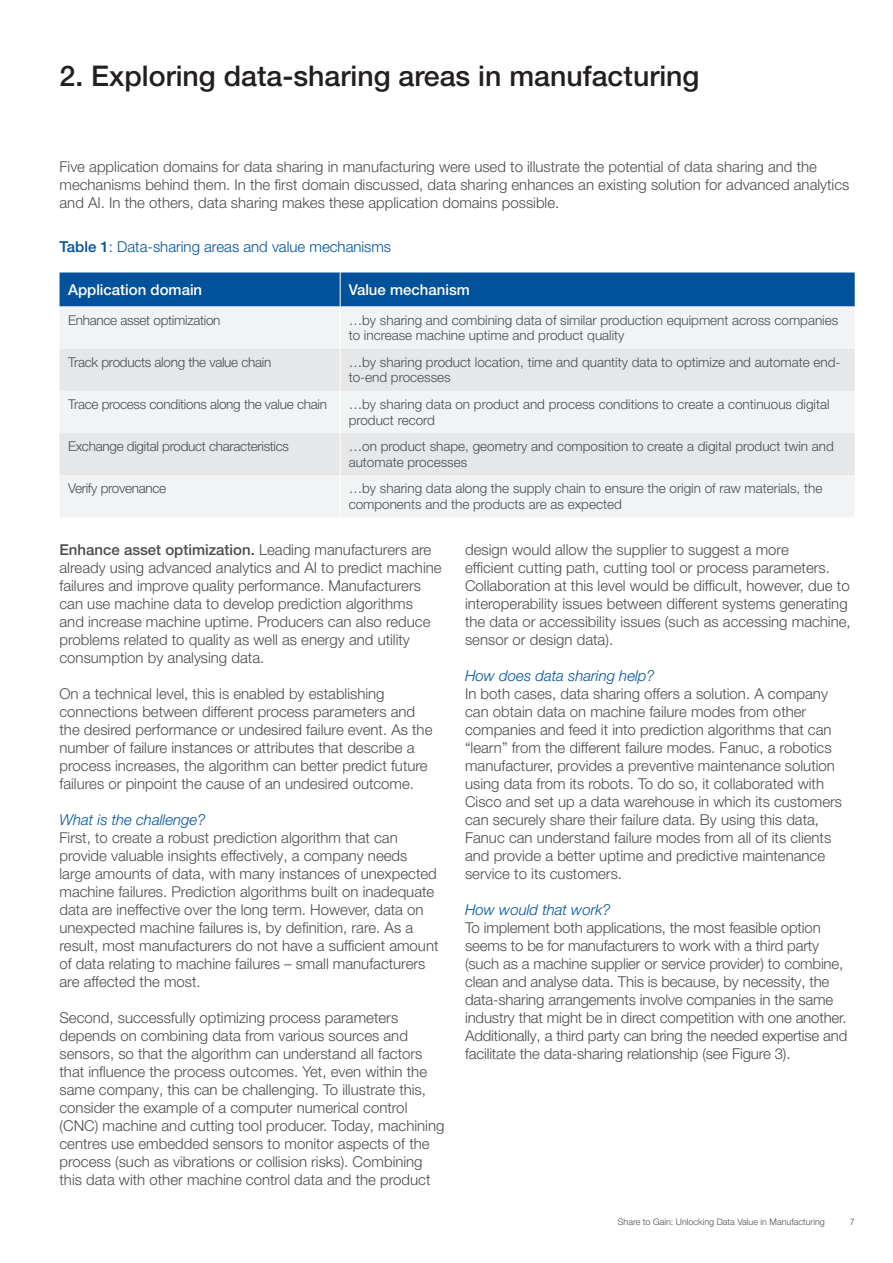
<style>
.page{position:relative;width:893px;height:1263px;background:#fff}
.page>*{position:absolute;margin:0;border:0;box-sizing:border-box;transform-origin:0 0}
.t1{font:500 28.5px "Helvetica Neue LT Pro";color:#231f20}
.t2{font:300 15px/18px "Helvetica Neue LT Pro";color:#4b4c4d}
.t3{font:italic 300 15px "Helvetica Neue LT Pro";color:#01529a}
.t4{font:300 15px "Helvetica Neue LT Pro";color:#01529a}
.t5{font:500 15px "Helvetica Neue LT Pro";color:#fff}
.t6{font:300 13.5px/15.5px "Helvetica Neue LT Pro";color:#4b4c4d}
.t7{font:300 13.5px "Helvetica Neue LT Pro";letter-spacing:-.02em;color:#4b4c4d}
.t8{font:300 9px "Helvetica Neue LT Pro";color:#4b4c4d}
.s1{font-weight:500}
</style>
<div class="page">
<div style="left:60px;top:272px;width:795px;height:34px;background:#01529a"></div>
<div style="left:60px;top:306px;width:795px;height:211px;background:#f2f3f4"></div>
<svg style="left:60px;top:349px;width:795px;height:126px;fill:#e6e7e9"></svg>
<hr style="left:340px;top:272px;width:1px;height:34px;background:#fff">
<hr style="left:340px;top:306px;width:1px;height:43px;background:#fff">
<hr style="left:340px;top:349px;width:1px;height:42px;background:#fff">
<hr style="left:340px;top:391px;width:1px;height:42px;background:#fff">
<hr style="left:340px;top:433px;width:1px;height:42px;background:#fff">
<hr style="left:340px;top:475px;width:1px;height:42px;background:#fff">
<h1 class="t1" style="left:60px;top:58px;width:641px">2. Exploring data-sharing areas in manufacturing</h1>
<p class="t2" style="left:60px;top:157px;width:791px">Five application domains for data sharing in manufacturing were used to illustrate the potential of data sharing and the mechanisms behind them. In the first domain discussed, data sharing enhances an existing solution for advanced analytics and AI. In the others, data sharing makes these application domains possible.</p>
<p class="t4" style="left:60px;top:237px;width:333px"><span class="s1">Table 1</span>: Data-sharing areas and value mechanisms</p>
<p class="t5" style="left:68px;top:280px;width:136px">Application domain</p>
<p class="t5" style="left:349px;top:280px;width:123px">Value mechanism</p>
<p class="t7" style="left:68px;top:312px;width:154px">Enhance asset optimization</p>
<p class="t6" style="left:349px;top:312px;width:491px">…by sharing and combining data of similar production equipment across companies to increase machine uptime and product quality</p>
<p class="t7" style="left:68px;top:354px;width:205px">Track products along the value chain</p>
<p class="t6" style="left:349px;top:354px;width:493px">…by sharing product location, time and quantity data to optimize and automate end&shy;to-end processes</p>
<p class="t7" style="left:68px;top:396px;width:260px">Trace process conditions along the value chain</p>
<p class="t6" style="left:349px;top:396px;width:482px">…by sharing data on product and process conditions to create a continuous digital product record</p>
<p class="t7" style="left:68px;top:438px;width:223px">Exchange digital product characteristics</p>
<p class="t6" style="left:349px;top:438px;width:487px">…on product shape, geometry and composition to create a digital product twin and automate processes</p>
<p class="t7" style="left:68px;top:480px;width:100px">Verify provenance</p>
<p class="t6" style="left:349px;top:480px;width:475px">…by sharing data along the supply chain to ensure the origin of raw materials, the components and the products are as expected</p>
<p class="t2" style="left:60px;top:540px;width:384px"><span class="s1">Enhance asset optimization.</span> Leading manufacturers are already using advanced analytics and AI to predict machine failures and improve quality performance. Manufacturers can use machine data to develop prediction algorithms<br>and increase machine uptime. Producers can also reduce problems related to quality as well as energy and utility consumption by analysing data.</p>
<p class="t2" style="left:60px;top:684px;width:374px">On a technical level, this is enabled by establishing connections between different process parameters and the desired performance or undesired failure event. As the number of failure instances or attributes that describe a process increases, the algorithm can better predict future failures or pinpoint the cause of an undesired outcome.</p>
<p class="t3" style="left:60px;top:810px;width:147px">What is the challenge?</p>
<p class="t2" style="left:60px;top:828px;width:380px">First, to create a robust prediction algorithm that can provide valuable insights effectively, a company needs large amounts of data, with many instances of unexpected machine failures. Prediction algorithms built on inadequate data are ineffective over the long term. However, data on unexpected machine failures is, by definition, rare. As a result, most manufacturers do not have a sufficient amount of data relating to machine failures – small manufacturers are affected the most.</p>
<p class="t2" style="left:60px;top:1008px;width:386px">Second, successfully optimizing process parameters depends on combining data from various sources and sensors, so that the algorithm can understand all factors that influence the process outcomes. Yet, even within the same company, this can be challenging. To illustrate this, consider the example of a computer numerical control (CNC) machine and cutting tool producer. Today, machining centres use embedded sensors to monitor aspects of the process (such as vibrations or collision risks). Combining this data with other machine control data and the product</p>
<p class="t2" style="left:465px;top:540px;width:387px">design would allow the supplier to suggest a more<br>efficient cutting path, cutting tool or process parameters.<br>Collaboration at this level would be difficult, however, due to interoperability issues between different systems generating the data or accessibility issues (such as accessing machine, sensor or design data).</p>
<p class="t3" style="left:465px;top:666px;width:191px">How does data sharing help?</p>
<p class="t2" style="left:465px;top:684px;width:379px">In both cases, data sharing offers a solution. A company can obtain data on machine failure modes from other companies and feed it into prediction algorithms that can “learn” from the different failure modes. Fanuc, a robotics manufacturer, provides a preventive maintenance solution using data from its robots. To do so, it collaborated with Cisco and set up a data warehouse in which its customers can securely share their failure data. By using this data, Fanuc can understand failure modes from all of its clients and provide a better uptime and predictive maintenance service to its customers.</p>
<p class="t3" style="left:465px;top:900px;width:147px">How would that work?</p>
<p class="t2" style="left:465px;top:918px;width:384px">To implement both applications, the most feasible option seems to be for manufacturers to work with a third party (such as a machine supplier or service provider) to combine, clean and analyse data. This is because, by necessity, the data-sharing arrangements involve companies in the same industry that might be in direct competition with one another.<br>Additionally, a third party can bring the needed expertise and facilitate the data-sharing relationship (see Figure 3).</p>
<p class="t8" style="left:618px;top:1216px;width:209px">Share to Gain: Unlocking Data Value in Manufacturing</p>
<p class="t8" style="left:850px;top:1216px;width:7px">7</p>
</div>
